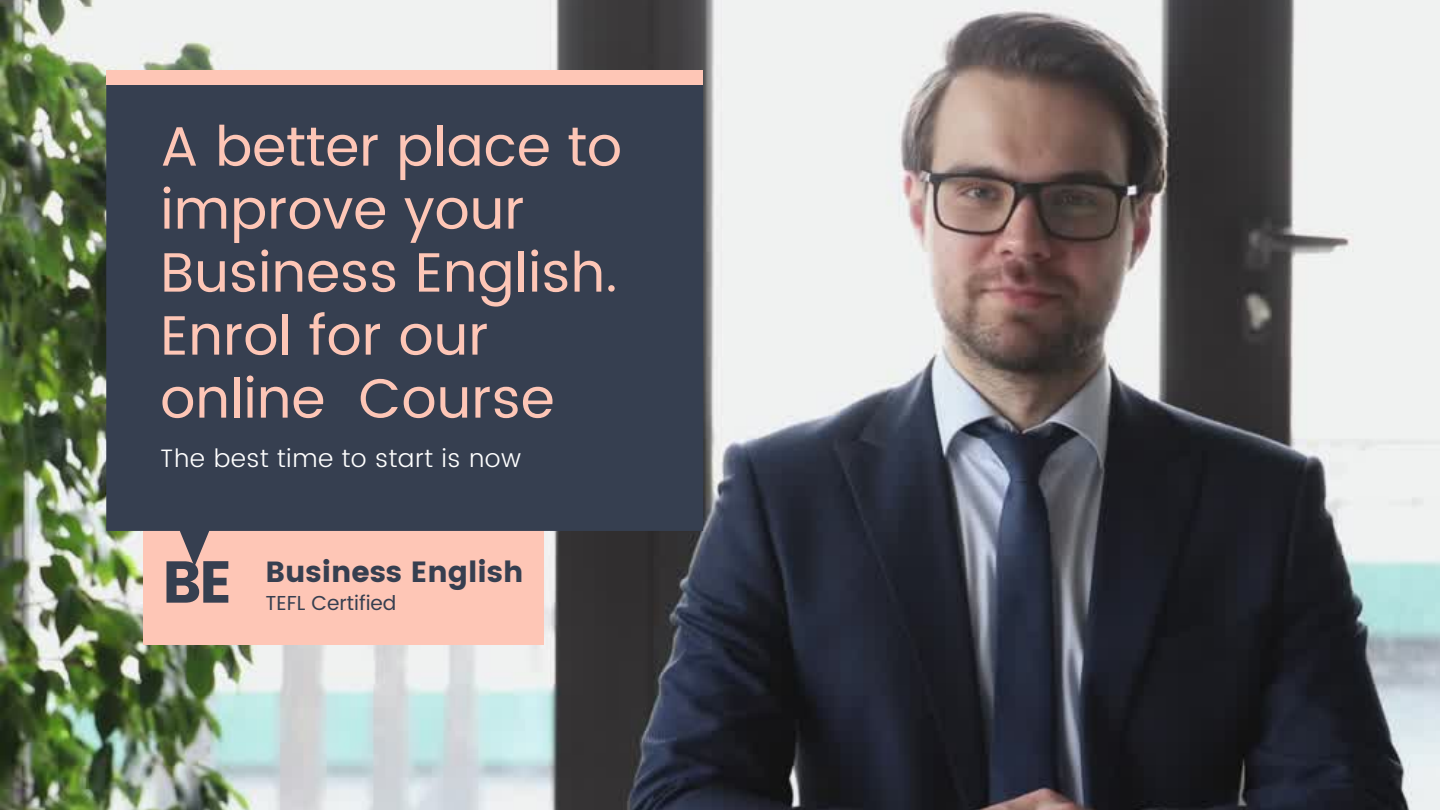
<style>
.page{position:relative;width:1440px;height:810px;background:#fff}
.page>*{position:absolute;margin:0;border:0;box-sizing:border-box;transform-origin:0 0}
.t1{font:58.9px "Poppins";color:#363f50}
.t2{font:55.4px/63px "Poppins";color:#fec6b6}
.t3{font:29.1px "Poppins";color:#363f50}
.t4{font:300 25.2px "Poppins";letter-spacing:.02em;color:#fff}
.t5{font:20.2px "Poppins";color:#363f50}
</style>
<div class="page">
<img style="left:0;top:0;width:1440px;height:810px">
<div style="left:144px;top:526px;width:400px;height:119px;background:#fec6b6"></div>
<svg style="left:106px;top:84px;width:597px;height:483px;background:#414655"></svg>
<div style="left:106px;top:70px;width:597px;height:14px;background:#fec6b6"></div>
<p class="t2" style="left:160px;top:115px;width:463px">A better place to improve your<br>Business English.<br>Enrol for our online Course</p>
<p class="t4" style="left:160px;top:444px;width:362px">The best time to start is now</p>
<p class="t1" style="left:162px;top:548px;width:72px">BE</p>
<p class="t3" style="left:266px;top:554px;width:259px">Business English</p>
<p class="t5" style="left:266px;top:591px;width:132px">TEFL Certified</p>
</div>
